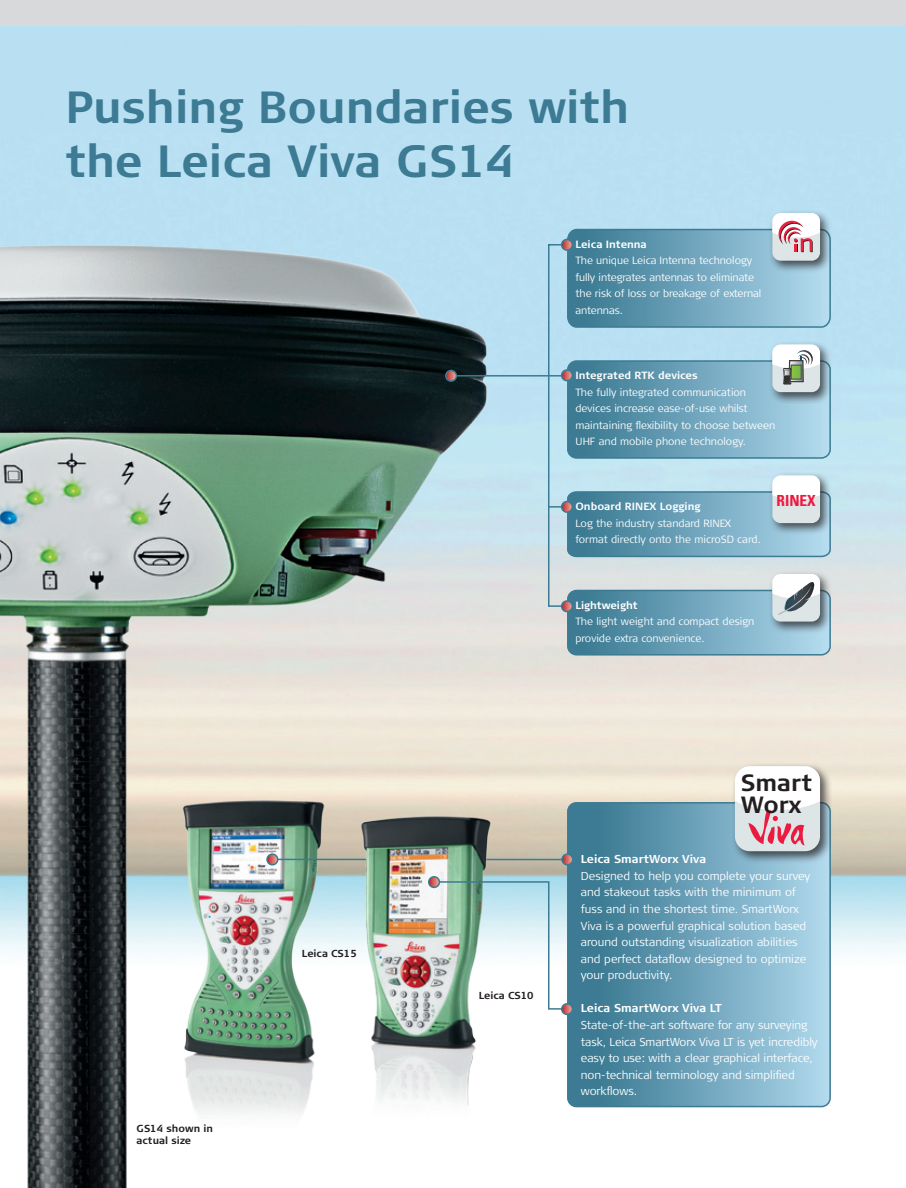
<style>
.page{position:relative;width:906px;height:1188px;background:#fff}
.page>*{position:absolute;margin:0;border:0;box-sizing:border-box;transform-origin:0 0}
.t1{font:700 45px/54px "Signa Column";color:#3c7b93}
.t2{font:700 23.55px/21.6px "Signa Column";color:#231f20}
.t3{font:700 condensed 15.3px "Univers";color:#ed1a40}
.t4{font:300 11.55px/16.5px "Signa Column";letter-spacing:-.005em;color:#fff}
.t5{font:700 11.55px "Signa Column";color:#fff}
.t6{font:300 10.5px/16.5px "Signa Column";color:#fff}
.t7{font:700 10.5px "Signa Column";color:#fff}
.t8{font:700 10.2px/12px "Signa Column";color:#231f20}
</style>
<div class="page">
<img style="left:0;top:26px;width:905px;height:1082px">
<div style="left:0;top:0;width:905px;height:26px;background:#d8d9db"></div>
<img style="left:0;top:192px;width:494px;height:996px">
<hr style="left:451px;top:375px;width:116px;height:2px;background:#3c7b93">
<hr style="left:272px;top:859px;width:295px;height:1px;background:#3c7b93">
<img style="left:341px;top:796px;width:170px;height:337px">
<svg style="left:567px;top:803px;width:262px;height:304px"></svg>
<div style="left:567px;top:802px;width:263px;height:305px;border:2px solid #3c7b93;border-radius:9px"></div>
<div style="left:730px;top:762px;width:102px;height:102px;background:#231f20;opacity:.75"></div>
<div style="left:734px;top:766px;width:85px;height:85px;background:#dde5e6;border-radius:15px"></div>
<svg style="left:734px;top:766px;width:85px;height:79px"></svg>
<svg style="left:562px;top:854px;width:10px;height:11px"></svg>
<div style="left:561px;top:853px;width:12px;height:13px;border:2px solid #3c7b93;border-radius:50%"></div>
<div style="left:561px;top:1003px;width:12px;height:12px;border:2px solid #3c7b93;border-radius:50%"></div>
<svg style="left:445px;top:370px;width:11px;height:11px"></svg>
<div style="left:445px;top:370px;width:12px;height:12px;border:2px solid #3c7b93;border-radius:50%"></div>
<svg style="left:267px;top:854px;width:10px;height:11px"></svg>
<div style="left:266px;top:853px;width:12px;height:13px;border:2px solid #3c7b93;border-radius:50%"></div>
<svg style="left:428px;top:877px;width:144px;height:137px"></svg>
<div style="left:428px;top:876px;width:12px;height:12px;border:2px solid #3c7b93;border-radius:50%"></div>
<div style="left:768px;top:209px;width:63px;height:64px;background:#231f20;opacity:.75"></div>
<svg style="left:547px;top:213px;width:284px;height:442px"></svg>
<div style="left:560px;top:239px;width:13px;height:12px;border:2px solid #3c7b93;border-radius:50%"></div>
<h1 class="t1" style="left:66px;top:80px;width:565px">Pushing Boundaries with the Leica Viva GS14</h1>
<p class="t7" style="left:575px;top:238px;width:73px">Leica Intenna</p>
<p class="t6" style="left:575px;top:252px;width:187px">The unique Leica Intenna technology fully integrates antennas to eliminate the risk of loss or breakage of external antennas.</p>
<p class="t7" style="left:575px;top:369px;width:124px">Integrated RTK devices</p>
<p class="t6" style="left:575px;top:384px;width:201px">The fully integrated communication devices increase ease-of-use whilst maintaining flexibility to choose between UHF and mobile phone technology.</p>
<p class="t7" style="left:575px;top:500px;width:126px">Onboard RINEX Logging</p>
<p class="t6" style="left:575px;top:515px;width:187px">Log the industry standard RINEX format directly onto the microSD card.</p>
<h3 class="t3" style="left:776px;top:491px;width:41px">RINEX</h3>
<p class="t7" style="left:575px;top:599px;width:64px">Lightweight</p>
<p class="t6" style="left:575px;top:613px;width:180px">The light weight and compact design provide extra convenience.</p>
<p class="t8" style="left:136px;top:1122px;width:78px">GS14 shown in actual size</p>
<p class="t8" style="left:302px;top:947px;width:57px">Leica CS15</p>
<p class="t8" style="left:478px;top:990px;width:57px">Leica CS10</p>
<h2 class="t2" style="left:740px;top:772px;width:73px">Smart<br>Worx</h2>
<p class="t5" style="left:580px;top:853px;width:127px">Leica SmartWorx Viva</p>
<p class="t4" style="left:580px;top:868px;width:231px">Designed to help you complete your survey and stakeout tasks with the minimum of fuss and in the shortest time. SmartWorx Viva is a powerful graphical solution based around outstanding visualization abilities and perfect dataflow designed to optimize your productivity.</p>
<p class="t5" style="left:580px;top:1002px;width:142px">Leica SmartWorx Viva LT</p>
<p class="t4" style="left:580px;top:1017px;width:238px">State-of-the-art software for any surveying task, Leica SmartWorx Viva LT is yet incredibly easy to use: with a clear graphical interface, non-technical terminology and simplified workflows.</p>
</div>
